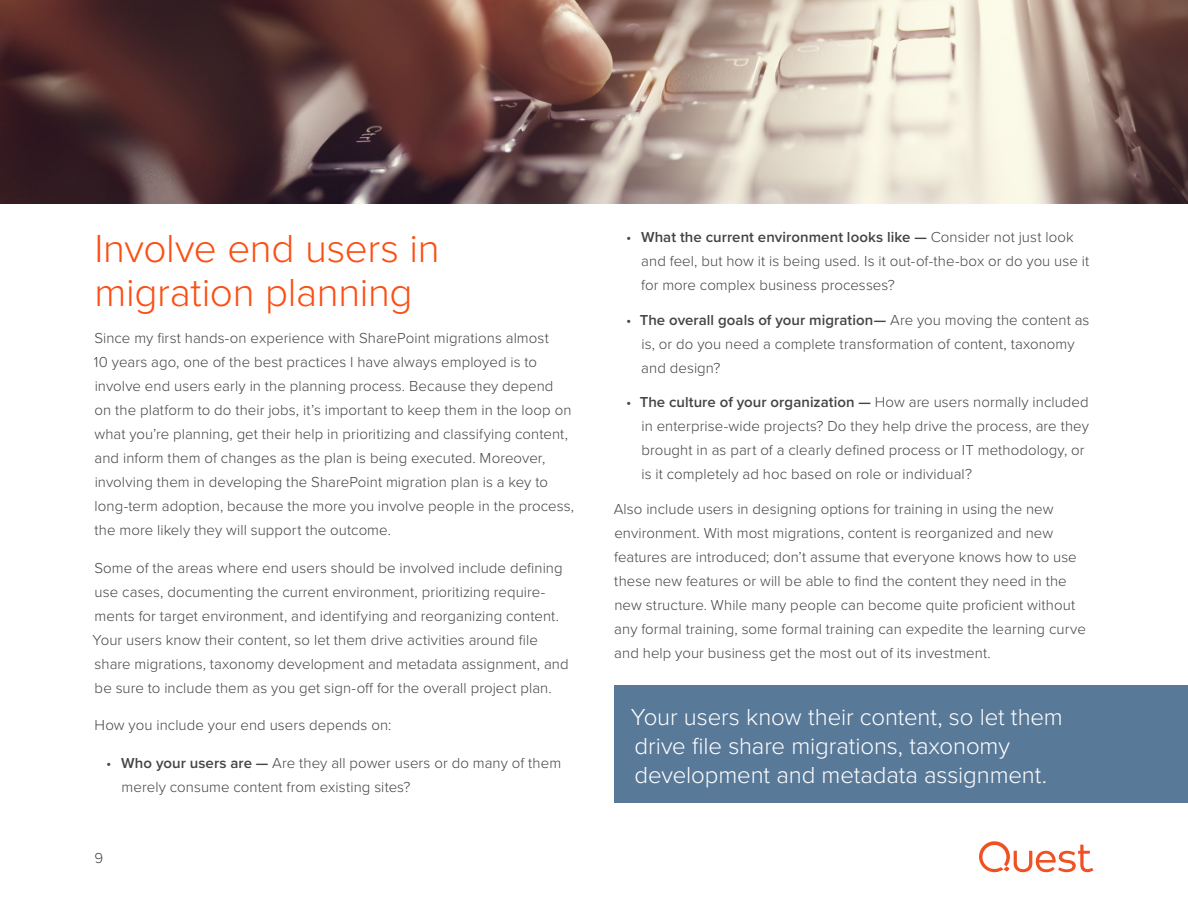
<style>
.page{position:relative;width:1188px;height:918px;background:#fff}
.page>*{position:absolute;margin:0;border:0;box-sizing:border-box;transform-origin:0 0}
.Section_Heading_1{font:300 40.5px/43.5px "Proxima Nova";letter-spacing:-.01em;color:#fb4f14}
.Callout_Box_Medium{font:300 24px/28.8px "Proxima Nova";letter-spacing:-.005em;color:#fff}
.Body{font:300 15px/24px "Proxima Nova";letter-spacing:.005em;color:#444}
.s1{font-weight:600}
</style>
<div class="page">
<img style="left:0;top:0;width:1188px;height:203px">
<svg style="left:979px;top:841px;width:114px;height:31px"></svg>
<div style="left:614px;top:686px;width:574px;height:117px;background:#597999"></div>
<p class="Section_Heading_1" style="left:94px;top:225px;width:347px">Involve end users in migration planning</p>
<p class="Body" style="left:94px;top:325px;width:482px">Since my first hands-on experience with SharePoint migrations almost<br>10 years ago, one of the best practices I have always employed is to involve end users early in the planning process. Because they depend<br>on the platform to do their jobs, it’s important to keep them in the loop on what you’re planning, get their help in prioritizing and classifying content, and inform them of changes as the plan is being executed. Moreover, involving them in developing the SharePoint migration plan is a key to long-term adoption, because the more you involve people in the process, the more likely they will support the outcome.</p>
<p class="Body" style="left:93px;top:555px;width:478px">Some of the areas where end users should be involved include defining use cases, documenting the current environment, prioritizing require&shy;ments for target environment, and identifying and reorganizing content.<br>Your users know their content, so let them drive activities around file share migrations, taxonomy development and metadata assignment, and be sure to include them as you get sign-off for the overall project plan.</p>
<p class="Body" style="left:95px;top:712px;width:298px">How you include your end users depends on:</p>
<p class="Body" style="left:122px;top:750px;width:441px;text-indent:-15px">• <span class="s1">Who your users are —</span> Are they all power users or do many of them merely consume content from existing sites?</p>
<p class="Body" style="left:94px;top:845px;width:10px">9</p>
<p class="Body" style="left:641px;top:224px;width:450px;text-indent:-15px">• <span class="s1">What the current environment looks like —</span> Consider not just look and feel, but how it is being used. Is it out-of-the-box or do you use it for more complex business processes?</p>
<p class="Body" style="left:641px;top:307px;width:450px;text-indent:-15px">• <span class="s1">The overall goals of your migration—</span> Are you moving the content as is, or do you need a complete transformation of content, taxonomy and design?</p>
<p class="Body" style="left:641px;top:390px;width:449px;text-indent:-15px">• <span class="s1">The culture of your organization —</span> How are users normally included in enterprise-wide projects? Do they help drive the process, are they brought in as part of a clearly defined process or IT methodology, or is it completely ad hoc based on role or individual?</p>
<p class="Body" style="left:614px;top:497px;width:474px">Also include users in designing options for training in using the new environment. With most migrations, content is reorganized and new features are introduced; don’t assume that everyone knows how to use these new features or will be able to find the content they need in the new structure. While many people can become quite proficient without any formal training, some formal training can expedite the learning curve and help your business get the most out of its investment.</p>
<p class="Callout_Box_Medium" style="left:631px;top:702px;width:434px">Your users know their content, so let them drive file share migrations, taxonomy development and metadata assignment.</p>
</div>
